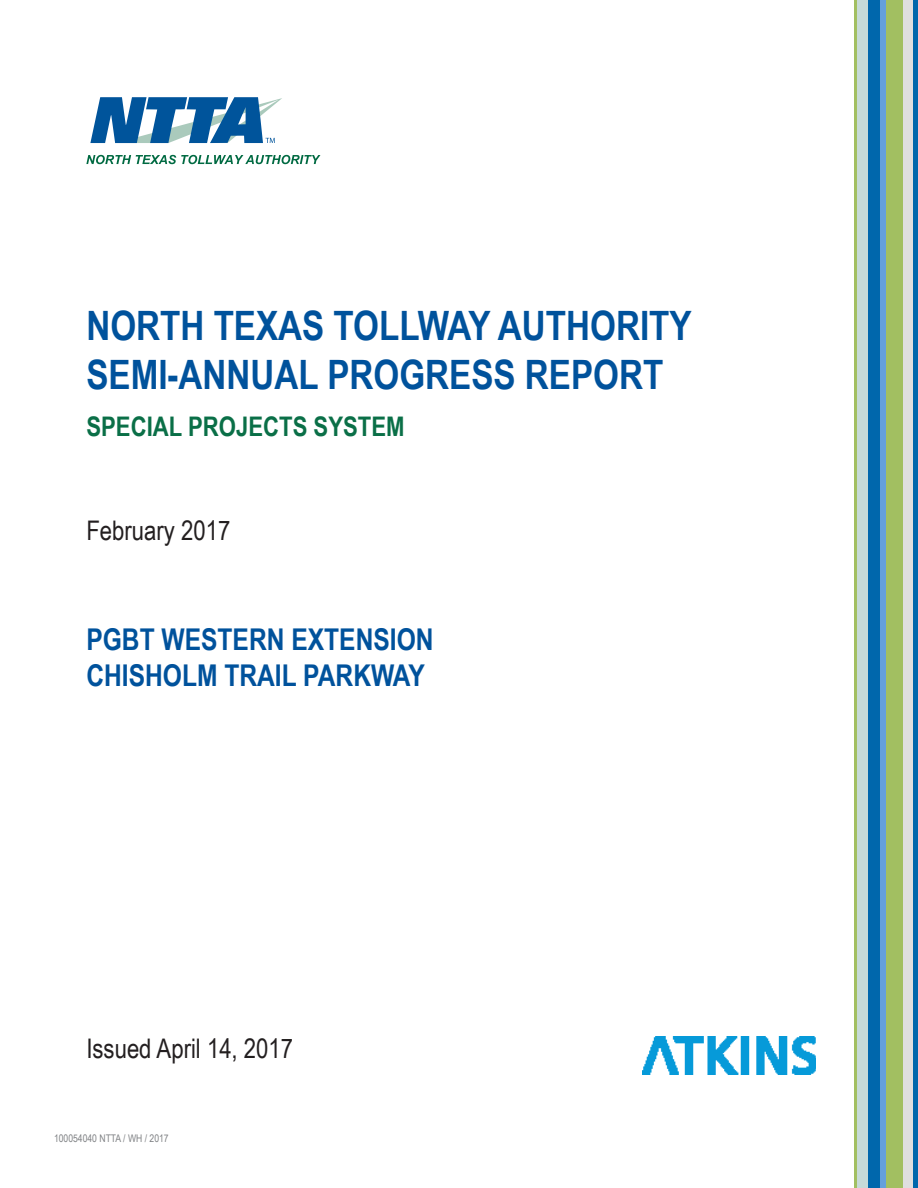
<style>
.page{position:relative;width:918px;height:1188px;background:#fff}
.page>*{position:absolute;margin:0;border:0;box-sizing:border-box;transform-origin:0 0}
.t1{font:700 40.5px/48.6px "Arial Narrow";color:#00529c}
.t2{font:700 30px "Arial Narrow";color:#00529c}
.t3{font:27px "Arial Narrow";color:#231f20}
.t4{font:700 27px "Arial Narrow";color:#0a6f47}
.t5{font:10.5px "Arial Narrow";color:#808285}
</style>
<div class="page">
<div style="left:902px;top:0;width:11px;height:1188px;background:#dfdfdf"></div>
<div style="left:886px;top:0;width:17px;height:1188px;background:#a2bf61"></div>
<hr style="left:914px;top:0;width:4px;height:1188px;background:#0067ac">
<div style="left:880px;top:0;width:6px;height:1188px;background:#64a0dc"></div>
<hr style="left:854px;top:0;width:3px;height:1188px;background:#a2bf61">
<div style="left:857px;top:0;width:11px;height:1188px;background:#c6dad8"></div>
<div style="left:869px;top:0;width:11px;height:1188px;background:#0067ac"></div>
<svg style="left:86px;top:155px;width:234px;height:9px"></svg>
<svg style="left:90px;top:97px;width:192px;height:46px"></svg>
<img style="left:643px;top:1037px;width:173px;height:38px">
<p class="t1" style="left:86px;top:299px;width:607px">NORTH TEXAS TOLLWAY AUTHORITY<br>SEMI-ANNUAL PROGRESS REPORT</p>
<p class="t4" style="left:86px;top:406px;width:320px">SPECIAL PROJECTS SYSTEM</p>
<p class="t3" style="left:86px;top:511px;width:145px">February 2017</p>
<p class="t2" style="left:86px;top:617px;width:349px">PGBT WESTERN EXTENSION</p>
<p class="t2" style="left:86px;top:653px;width:340px">CHISHOLM TRAIL PARKWAY</p>
<p class="t3" style="left:86px;top:1028px;width:208px">Issued April 14, 2017</p>
<p class="t5" style="left:54px;top:1130px;width:116px">100054040 NTTA / WH / 2017</p>
</div>
